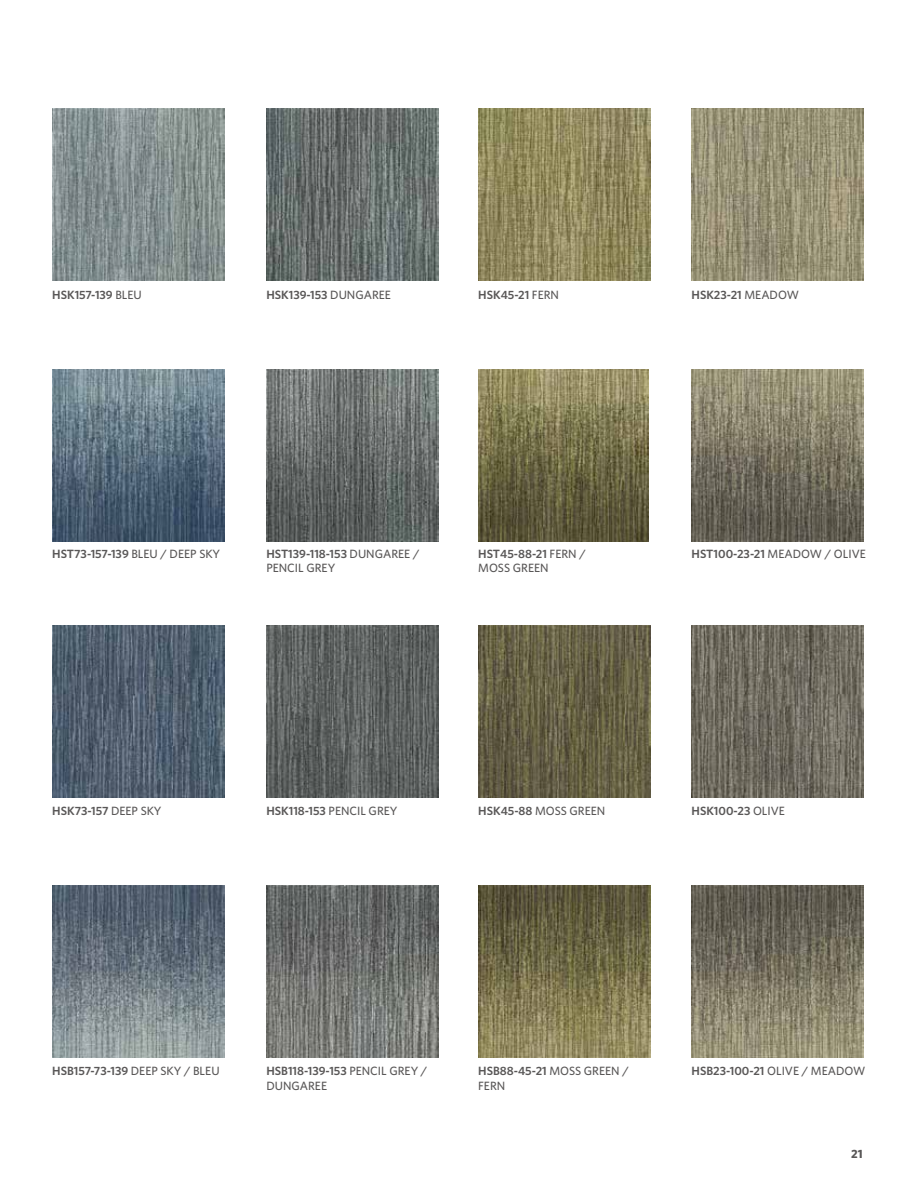
<style>
.page{position:relative;width:915px;height:1191px;background:#fff}
.page>*{position:absolute;margin:0;border:0;box-sizing:border-box;transform-origin:0 0}
.t1{font:600 12px "Whitney";color:#595757}
.t2{font:500 12px/14.4px "Whitney";color:#595757}
.t3{font:700 12px "Whitney";color:#595757}
.s1{font-weight:500}
.s2{font-weight:600}
</style>
<div class="page">
<img style="left:52px;top:108px;width:172px;height:172px">
<img style="left:52px;top:369px;width:172px;height:172px">
<img style="left:52px;top:625px;width:172px;height:172px">
<img style="left:52px;top:885px;width:172px;height:173px">
<img style="left:266px;top:108px;width:172px;height:172px">
<img style="left:266px;top:369px;width:172px;height:172px">
<img style="left:266px;top:625px;width:172px;height:172px">
<img style="left:266px;top:885px;width:172px;height:173px">
<img style="left:478px;top:108px;width:172px;height:172px">
<img style="left:478px;top:369px;width:170px;height:172px">
<img style="left:478px;top:625px;width:172px;height:172px">
<img style="left:478px;top:885px;width:172px;height:173px">
<img style="left:691px;top:108px;width:172px;height:172px">
<img style="left:691px;top:369px;width:172px;height:172px">
<img style="left:691px;top:625px;width:172px;height:172px">
<img style="left:691px;top:885px;width:172px;height:173px">
<p class="t1" style="left:52px;top:287px;width:91px">HSK157-139 <span class="s1">BLEU</span></p>
<p class="t1" style="left:266px;top:287px;width:126px">HSK139-153 <span class="s1">DUNGAREE</span></p>
<p class="t1" style="left:478px;top:287px;width:82px">HSK45-21 <span class="s1">FERN</span></p>
<p class="t1" style="left:691px;top:287px;width:109px">HSK23-21 <span class="s1">MEADOW</span></p>
<p class="t1" style="left:52px;top:546px;width:169px">HST73-157-139 <span class="s1">BLEU / DEEP SKY</span></p>
<p class="t2" style="left:266px;top:546px;width:155px"><span class="s2">HST139-118-153</span> DUNGAREE /<br>PENCIL GREY</p>
<p class="t2" style="left:478px;top:546px;width:109px"><span class="s2">HST45-88-21</span> FERN /<br>MOSS GREEN</p>
<p class="t1" style="left:691px;top:546px;width:176px">HST100-23-21 <span class="s1">MEADOW / OLIVE</span></p>
<p class="t1" style="left:52px;top:803px;width:111px">HSK73-157 <span class="s1">DEEP SKY</span></p>
<p class="t1" style="left:266px;top:803px;width:133px">HSK118-153 <span class="s1">PENCIL GREY</span></p>
<p class="t2" style="left:478px;top:803px;width:129px"><span class="s2">HSK45-88</span> MOSS GREEN</p>
<p class="t1" style="left:691px;top:803px;width:95px">HSK100-23 <span class="s1">OLIVE</span></p>
<p class="t1" style="left:52px;top:1063px;width:169px">HSB157-73-139 <span class="s1">DEEP SKY / BLEU</span></p>
<p class="t2" style="left:266px;top:1063px;width:162px"><span class="s2">HSB118-139-153</span> PENCIL GREY /<br>DUNGAREE</p>
<p class="t2" style="left:478px;top:1063px;width:152px"><span class="s2">HSB88-45-21</span> MOSS GREEN /<br>FERN</p>
<p class="t1" style="left:691px;top:1063px;width:175px">HSB23-100-21 <span class="s1">OLIVE / MEADOW</span></p>
<p class="t3" style="left:850px;top:1145px;width:13px">21</p>
</div>
